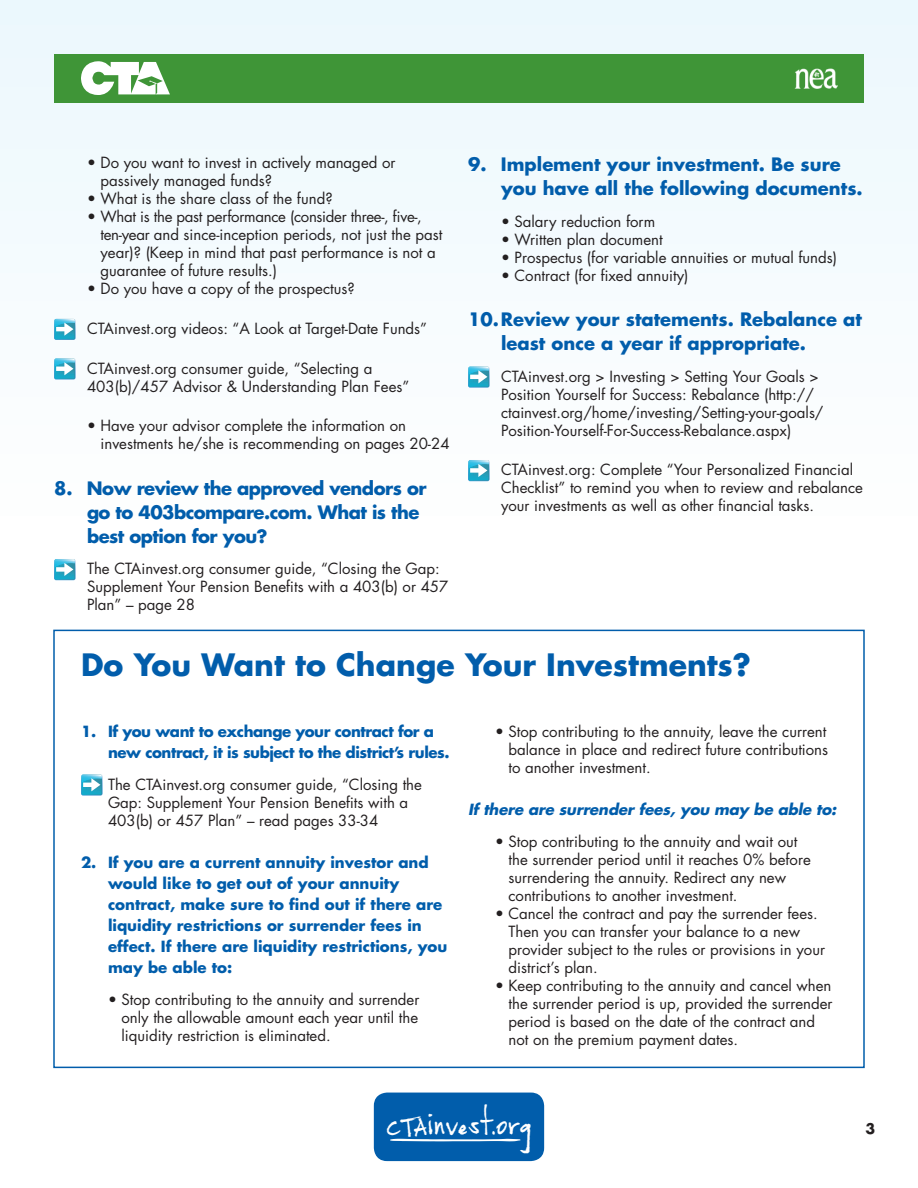
<style>
.page{position:relative;width:918px;height:1188px;background:#fff}
.page>*{position:absolute;margin:0;border:0;box-sizing:border-box;transform-origin:0 0}
.HEADLINE{font:700 30px "Futura";color:#015dab}
.t1{font:28.5px "Alfalfa";letter-spacing:-.005em;color:#fff}
.t2{font:20.4px "Alfalfa";color:#fff;scale:10 1}
.SUBHEAD{font:700 18px/24px "Futura";color:#015dab}
.SUBHEAD-2{font:700 18px/24px "Futura";letter-spacing:-.03em;color:#015dab}
.BODY{font:15px/18px "Futura";color:#231f20}
.SUBHEAD-3{font:700 15px/21px "Futura";color:#015dab}
.SUBHEAD-4{font:700 15px/21px "Futura";letter-spacing:-.03em;color:#015dab}
.SUBHEAD-5{font:italic 700 15px "Futura";color:#015dab}
.t3{font:700 14.25px "Futura";color:#231f20}
</style>
<div class="page">
<div style="left:0;top:0;width:918px;height:1188px;background:linear-gradient(to right,#fafdfe,#fafdfe)"></div>
<div style="left:373px;top:1092px;width:172px;height:70px;background:#015dab;border-radius:14px"></div>
<div style="left:372px;top:1090px;width:174px;height:73px;border:2px solid #fff;border-radius:14px"></div>
<div style="left:54px;top:54px;width:810px;height:48px;background:#3f9537"></div>
<img style="left:795px;top:68px;width:42px;height:20px">
<svg style="left:81px;top:61px;width:89px;height:34px"></svg>
<div style="left:53px;top:630px;width:812px;height:438px;border:2px solid #015dab"></div>
<svg style="left:54px;top:318px;width:22px;height:22px"></svg>
<svg style="left:54px;top:358px;width:22px;height:22px"></svg>
<svg style="left:54px;top:559px;width:22px;height:21px"></svg>
<svg style="left:468px;top:366px;width:22px;height:22px"></svg>
<svg style="left:468px;top:460px;width:22px;height:21px"></svg>
<svg style="left:81px;top:774px;width:22px;height:22px"></svg>
<p class="BODY" style="left:100px;top:154px;width:297px;text-indent:-13px">• Do you want to invest in actively managed or passively managed funds?</p>
<p class="BODY" style="left:87px;top:190px;width:247px">• What is the share class of the fund?</p>
<p class="BODY" style="left:100px;top:208px;width:343px;text-indent:-13px">• What is the past performance (consider three-, five-, ten-year and since-inception periods, not just the past year)? (Keep in mind that past performance is not a guarantee of future results.)</p>
<p class="BODY" style="left:87px;top:280px;width:269px">• Do you have a copy of the prospectus?</p>
<p class="BODY" style="left:87px;top:319px;width:342px">CTAinvest.org videos: “A Look at Target-Date Funds”</p>
<p class="BODY" style="left:87px;top:359px;width:324px">CTAinvest.org consumer guide, “Selecting a<br>403(b)/457 Advisor &amp; Understanding Plan Fees”</p>
<p class="BODY" style="left:100px;top:416px;width:351px;text-indent:-13px">• Have your advisor complete the information on investments he/she is recommending on pages 20-24</p>
<p class="SUBHEAD-2" style="left:87px;top:475px;width:341px;text-indent:-33px">8. Now review the approved vendors or go to 403bcompare.com. What is the best option for you?</p>
<p class="BODY" style="left:87px;top:560px;width:363px">The CTAinvest.org consumer guide, “Closing the Gap:<br>Supplement Your Pension Benefits with a 403(b) or 457<br>Plan” – page 28</p>
<p class="SUBHEAD" style="left:501px;top:152px;width:363px;text-indent:-33px">9. Implement your investment. Be sure you have all the following documents.</p>
<p class="BODY" style="left:501px;top:212px;width:156px">• Salary reduction form</p>
<p class="BODY" style="left:501px;top:230px;width:163px">• Written plan document</p>
<p class="BODY" style="left:501px;top:248px;width:338px">• Prospectus (for variable annuities or mutual funds)</p>
<p class="BODY" style="left:501px;top:266px;width:189px">• Contract (for fixed annuity)</p>
<p class="SUBHEAD" style="left:501px;top:307px;width:363px;text-indent:-33px">10.Review your statements. Rebalance at least once a year if appropriate.</p>
<p class="BODY" style="left:501px;top:367px;width:324px">CTAinvest.org &gt; Investing &gt; Setting Your Goals &gt; Position Yourself for Success: Rebalance (http:// ctainvest.org/home/investing/Setting-your-goals/ Position-Yourself-For-Success-Rebalance.aspx)</p>
<p class="BODY" style="left:501px;top:461px;width:364px">CTAinvest.org: Complete “Your Personalized Financial<br>Checklist” to remind you when to review and rebalance your investments as well as other financial tasks.</p>
<p class="HEADLINE" style="left:81px;top:644px;width:671px">Do You Want to Change Your Investments?</p>
<p class="SUBHEAD-4" style="left:108px;top:721px;width:343px;text-indent:-27px">1. If you want to exchange your contract for a new contract, it is subject to the district’s rules.</p>
<p class="BODY" style="left:108px;top:775px;width:316px">The CTAinvest.org consumer guide, “Closing the<br>Gap: Supplement Your Pension Benefits with a<br>403(b) or 457 Plan” – read pages 33-34</p>
<p class="SUBHEAD-3" style="left:108px;top:852px;width:341px;text-indent:-27px">2. If you are a current annuity investor and would like to get out of your annuity contract, make sure to find out if there are liquidity restrictions or surrender fees in effect. If there are liquidity restrictions, you may be able to:</p>
<p class="BODY" style="left:121px;top:990px;width:299px;text-align:justify;text-indent:-13px">• Stop contributing to the annuity and surrender only the allowable amount each year until the liquidity restriction is eliminated.</p>
<p class="BODY" style="left:508px;top:722px;width:321px;text-align:justify;text-indent:-13px">• Stop contributing to the annuity, leave the current balance in place and redirect future contributions to another investment.</p>
<p class="SUBHEAD-5" style="left:468px;top:799px;width:373px">If there are surrender fees, you may be able to:</p>
<p class="BODY" style="left:508px;top:832px;width:304px;text-indent:-13px">• Stop contributing to the annuity and wait out the surrender period until it reaches 0% before surrendering the annuity. Redirect any new contributions to another investment.</p>
<p class="BODY" style="left:508px;top:904px;width:318px;text-indent:-13px">• Cancel the contract and pay the surrender fees.<br>Then you can transfer your balance to a new provider subject to the rules or provisions in your district’s plan.</p>
<p class="BODY" style="left:508px;top:976px;width:326px;text-indent:-13px">• Keep contributing to the annuity and cancel when the surrender period is up, provided the surrender period is based on the date of the contract and not on the premium payment dates.</p>
<p class="t1" style="left:386px;top:1109px;width:147px">CTAinvest.org</p>
<p class="t2" style="left:382px;top:1122px;width:16px">_</p>
<p class="t3" style="left:865px;top:1118px;width:11px">3</p>
</div>
